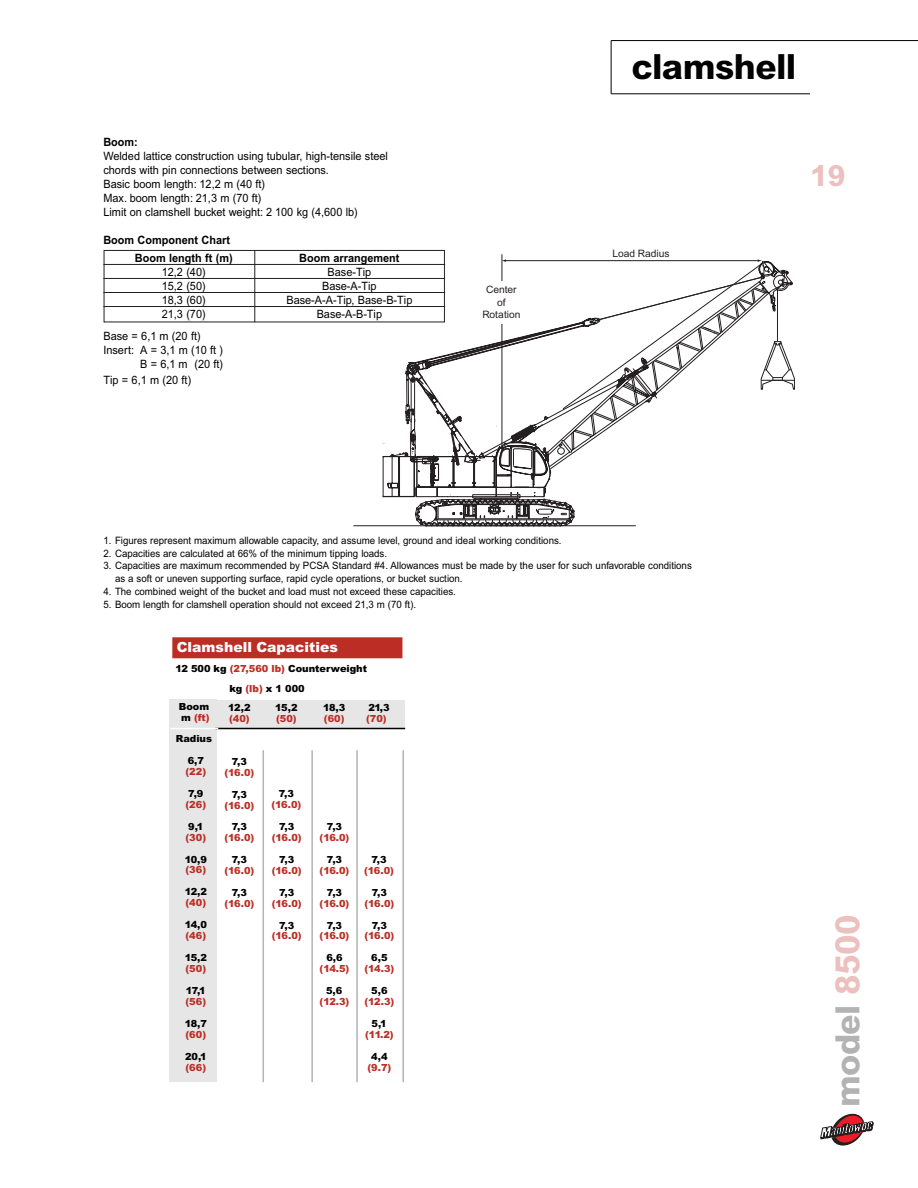
<style>
.page{position:relative;width:918px;height:1188px;background:#fff}
.page>*{position:absolute;margin:0;border:0;box-sizing:border-box;transform-origin:0 0}
.t1{font:37.35px "Arial Bld";letter-spacing:-.015em;color:#000}
.t2{font:36px "Arial Bld";letter-spacing:-.015em;color:#b3b3b3}
.t3{font:31.2px "Arial Bld";color:#ebc0be}
.t4{font:900 15px "Arial";color:#fff}
.t5{font:11.4px/14px "Arial";color:#000;scale:.95 1}
.t6{font:700 11.4px/17.9px "Arial";color:#000;text-align:right;scale:.95 1}
.t7{font:900 10.5px "Arial";letter-spacing:-.05em;color:#bc2e25}
.t8{font:900 10.5px/19.4px "Arial";color:#000}
.t9{font:10.2px/12.8px "Arial";color:#000;scale:.95 1}
.t10{font:10.2px/12.3px "Arial";color:#231f20;text-align:center}
.s1{color:#bc2e25}
.s2{color:#ebc0be}
</style>
<div class="page">
<div style="left:211px;top:700px;width:194px;height:28px;background:#e6e6e6"></div>
<div style="left:169px;top:699px;width:47px;height:383px;background:#e6e6e6"></div>
<svg style="left:821px;top:1114px;width:52px;height:32px"></svg>
<hr style="left:611px;top:41px;width:1px;height:53px;background:#000">
<hr style="left:611px;top:40px;width:307px;height:1px;background:#000">
<hr style="left:611px;top:93px;width:199px;height:1px;background:#000">
<hr style="left:502px;top:254px;width:1px;height:197px;background:#231f20">
<hr style="left:354px;top:526px;width:282px;height:1px;background:#231f20">
<svg style="left:383px;top:259px;width:412px;height:267px"></svg>
<div style="left:773px;top:275px;width:15px;height:14px;border:1px dashed #231f20;border-radius:50%"></div>
<hr style="left:103px;top:264px;width:342px;height:1px;background:#231f20">
<hr style="left:103px;top:278px;width:342px;height:1px;background:#231f20">
<hr style="left:103px;top:292px;width:342px;height:1px;background:#231f20">
<hr style="left:103px;top:306px;width:342px;height:1px;background:#231f20">
<div style="left:104px;top:250px;width:341px;height:72px;border:1px solid #231f20"></div>
<hr style="left:254px;top:250px;width:1px;height:72px;background:#231f20">
<div style="left:474px;top:281px;width:56px;height:43px;background:#fff"></div>
<div style="left:172px;top:637px;width:230px;height:21px;background:#bc2e25"></div>
<hr style="left:215px;top:728px;width:190px;height:1px;background:#000">
<hr style="left:263px;top:750px;width:1px;height:332px;background:#b3b3b3">
<hr style="left:311px;top:750px;width:2px;height:332px;background:#b3b3b3">
<hr style="left:170px;top:728px;width:48px;height:1px;background:#fff">
<hr style="left:356px;top:750px;width:2px;height:332px;background:#b3b3b3">
<hr style="left:403px;top:750px;width:1px;height:332px;background:#b3b3b3">
<p class="t6" style="left:103px;top:134px;width:38px">Boom:</p>
<p class="t5" style="left:103px;top:150px;width:301px">Welded lattice construction using tubular, high-tensile steel chords with pin connections between sections.<br>Basic boom length: 12,2 m (40 ft)<br>Max. boom length: 21,3 m (70 ft)<br>Limit on clamshell bucket weight: 2 100 kg (4,600 lb)</p>
<p class="t6" style="left:103px;top:232px;width:138px">Boom Component Chart<br>Boom length ft (m)</p>
<p class="t6" style="left:299px;top:250px;width:107px">Boom arrangement</p>
<p class="t5" style="left:162px;top:266px;width:48px">12,2 (40)</p>
<p class="t5" style="left:328px;top:266px;width:47px">Base-Tip</p>
<p class="t5" style="left:162px;top:280px;width:48px">15,2 (50)</p>
<p class="t5" style="left:322px;top:280px;width:59px">Base-A-Tip</p>
<p class="t5" style="left:162px;top:294px;width:48px">18,3 (60)</p>
<p class="t5" style="left:286px;top:294px;width:134px">Base-A-A-Tip, Base-B-Tip</p>
<p class="t5" style="left:162px;top:308px;width:48px">21,3 (70)</p>
<p class="t5" style="left:317px;top:308px;width:70px">Base-A-B-Tip</p>
<p class="t5" style="left:103px;top:330px;width:104px">Base = 6,1 m (20 ft)</p>
<p class="t5" style="left:103px;top:344px;width:128px">Insert: A = 3,1 m (10 ft )</p>
<p class="t5" style="left:140px;top:358px;width:89px">B = 6,1 m (20 ft)</p>
<p class="t5" style="left:103px;top:374px;width:94px">Tip = 6,1 m (20 ft)</p>
<p class="t10" style="left:482px;top:285px;width:40px">Center of<br>Rotation</p>
<h1 class="t1" style="left:631px;top:54px;width:167px">clamshell</h1>
<p class="t10" style="left:612px;top:248px;width:59px">Load Radius</p>
<h3 class="t3" style="left:810px;top:165px;width:37px">19</h3>
<p class="t9" style="left:104px;top:535px;width:484px">1. Figures represent maximum allowable capacity, and assume level, ground and ideal working conditions.</p>
<p class="t9" style="left:104px;top:547px;width:300px">2. Capacities are calculated at 66% of the minimum tipping loads.</p>
<p class="t9" style="left:115px;top:560px;width:609px;text-indent:-11px">3. Capacities are maximum recommended by PCSA Standard #4. Allowances must be made by the user for such unfavorable conditions as a soft or uneven supporting surface, rapid cycle operations, or bucket suction.</p>
<p class="t9" style="left:104px;top:586px;width:372px">4. The combined weight of the bucket and load must not exceed these capacities.</p>
<p class="t9" style="left:104px;top:598px;width:331px">5. Boom length for clamshell operation should not exceed 21,3 m (70 ft).</p>
<h3 class="t4" style="left:177px;top:642px;width:163px">Clamshell Capacities</h3>
<p class="t8" style="left:228px;top:660px;width:140px;text-indent:-53px">12 500 kg <span class="s1">(27,560 lb)</span> Counterweight kg <span class="s1">(lb)</span> x 1 000<br>12,2</p>
<p class="t7" style="left:229px;top:715px;width:22px">(40)</p>
<p class="t8" style="left:232px;top:752px;width:17px">7,3</p>
<p class="t7" style="left:225px;top:769px;width:31px">(16.0)</p>
<p class="t8" style="left:232px;top:785px;width:17px">7,3</p>
<p class="t7" style="left:225px;top:802px;width:31px">(16.0)</p>
<p class="t8" style="left:232px;top:818px;width:17px">7,3</p>
<p class="t7" style="left:225px;top:834px;width:31px">(16.0)</p>
<p class="t8" style="left:232px;top:851px;width:17px">7,3</p>
<p class="t7" style="left:225px;top:867px;width:31px">(16.0)</p>
<p class="t8" style="left:232px;top:884px;width:17px">7,3</p>
<p class="t7" style="left:225px;top:900px;width:31px">(16.0)</p>
<p class="t8" style="left:179px;top:702px;width:33px;line-height:10.9px">Boom m <span class="s1">(ft)</span></p>
<p class="t8" style="left:176px;top:729px;width:38px;line-height:21.9px;text-align:center">Radius<br>6,7</p>
<p class="t7" style="left:186px;top:768px;width:22px">(22)</p>
<p class="t8" style="left:188px;top:785px;width:17px">7,9</p>
<p class="t7" style="left:186px;top:801px;width:22px">(26)</p>
<p class="t8" style="left:188px;top:817px;width:17px">9,1</p>
<p class="t7" style="left:186px;top:834px;width:22px">(30)</p>
<p class="t8" style="left:185px;top:850px;width:24px">10,9</p>
<p class="t7" style="left:186px;top:866px;width:22px">(36)</p>
<p class="t8" style="left:185px;top:883px;width:24px">12,2</p>
<p class="t7" style="left:185px;top:899px;width:22px">(40)</p>
<p class="t8" style="left:185px;top:916px;width:24px">14,0</p>
<p class="t7" style="left:185px;top:932px;width:22px">(46)</p>
<p class="t8" style="left:185px;top:949px;width:24px">15,2</p>
<p class="t7" style="left:185px;top:965px;width:22px">(50)</p>
<p class="t8" style="left:186px;top:982px;width:21px">17,1</p>
<p class="t7" style="left:185px;top:998px;width:22px">(56)</p>
<p class="t8" style="left:185px;top:1015px;width:24px">18,7</p>
<p class="t7" style="left:185px;top:1031px;width:22px">(60)</p>
<p class="t8" style="left:185px;top:1047px;width:23px">20,1</p>
<p class="t7" style="left:185px;top:1064px;width:22px">(66)</p>
<p class="t8" style="left:275px;top:699px;width:24px">15,2</p>
<p class="t7" style="left:276px;top:715px;width:22px">(50)</p>
<p class="t8" style="left:323px;top:699px;width:24px">18,3</p>
<p class="t7" style="left:324px;top:715px;width:22px">(60)</p>
<p class="t8" style="left:369px;top:699px;width:23px">21,3</p>
<p class="t7" style="left:366px;top:715px;width:22px">(70)</p>
<p class="t8" style="left:279px;top:785px;width:17px">7,3</p>
<p class="t7" style="left:272px;top:801px;width:31px">(16.0)</p>
<p class="t8" style="left:279px;top:818px;width:17px">7,3</p>
<p class="t7" style="left:272px;top:834px;width:31px">(16.0)</p>
<p class="t8" style="left:279px;top:851px;width:17px">7,3</p>
<p class="t7" style="left:272px;top:867px;width:31px">(16.0)</p>
<p class="t8" style="left:279px;top:883px;width:17px">7,3</p>
<p class="t7" style="left:272px;top:900px;width:31px">(16.0)</p>
<p class="t8" style="left:279px;top:916px;width:17px">7,3</p>
<p class="t7" style="left:272px;top:932px;width:31px">(16.0)</p>
<p class="t8" style="left:327px;top:818px;width:17px">7,3</p>
<p class="t7" style="left:320px;top:834px;width:31px">(16.0)</p>
<p class="t8" style="left:327px;top:851px;width:17px">7,3</p>
<p class="t7" style="left:320px;top:867px;width:31px">(16.0)</p>
<p class="t8" style="left:327px;top:883px;width:17px">7,3</p>
<p class="t7" style="left:320px;top:900px;width:31px">(16.0)</p>
<p class="t8" style="left:327px;top:916px;width:17px">7,3</p>
<p class="t7" style="left:320px;top:932px;width:31px">(16.0)</p>
<p class="t8" style="left:326px;top:949px;width:18px">6,6</p>
<p class="t7" style="left:320px;top:965px;width:31px">(14.5)</p>
<p class="t8" style="left:326px;top:982px;width:18px">5,6</p>
<p class="t7" style="left:320px;top:998px;width:31px">(12.3)</p>
<p class="t8" style="left:372px;top:851px;width:17px">7,3</p>
<p class="t7" style="left:364px;top:867px;width:31px">(16.0)</p>
<p class="t8" style="left:372px;top:883px;width:17px">7,3</p>
<p class="t7" style="left:364px;top:900px;width:31px">(16.0)</p>
<p class="t8" style="left:372px;top:916px;width:17px">7,3</p>
<p class="t7" style="left:364px;top:933px;width:31px">(16.0)</p>
<p class="t8" style="left:371px;top:949px;width:18px">6,5</p>
<p class="t7" style="left:364px;top:965px;width:31px">(14.3)</p>
<p class="t8" style="left:371px;top:982px;width:18px">5,6</p>
<p class="t7" style="left:364px;top:998px;width:31px">(12.3)</p>
<p class="t8" style="left:372px;top:1015px;width:17px">5,1</p>
<p class="t7" style="left:365px;top:1031px;width:30px">(11.2)</p>
<p class="t8" style="left:371px;top:1048px;width:18px">4,4</p>
<p class="t7" style="left:367px;top:1064px;width:25px">(9.7)</p>
<h2 class="t2" style="left:836px;top:1107px;width:194px;rotate:-90deg">model <span class="s2">8500</span></h2>
</div>
